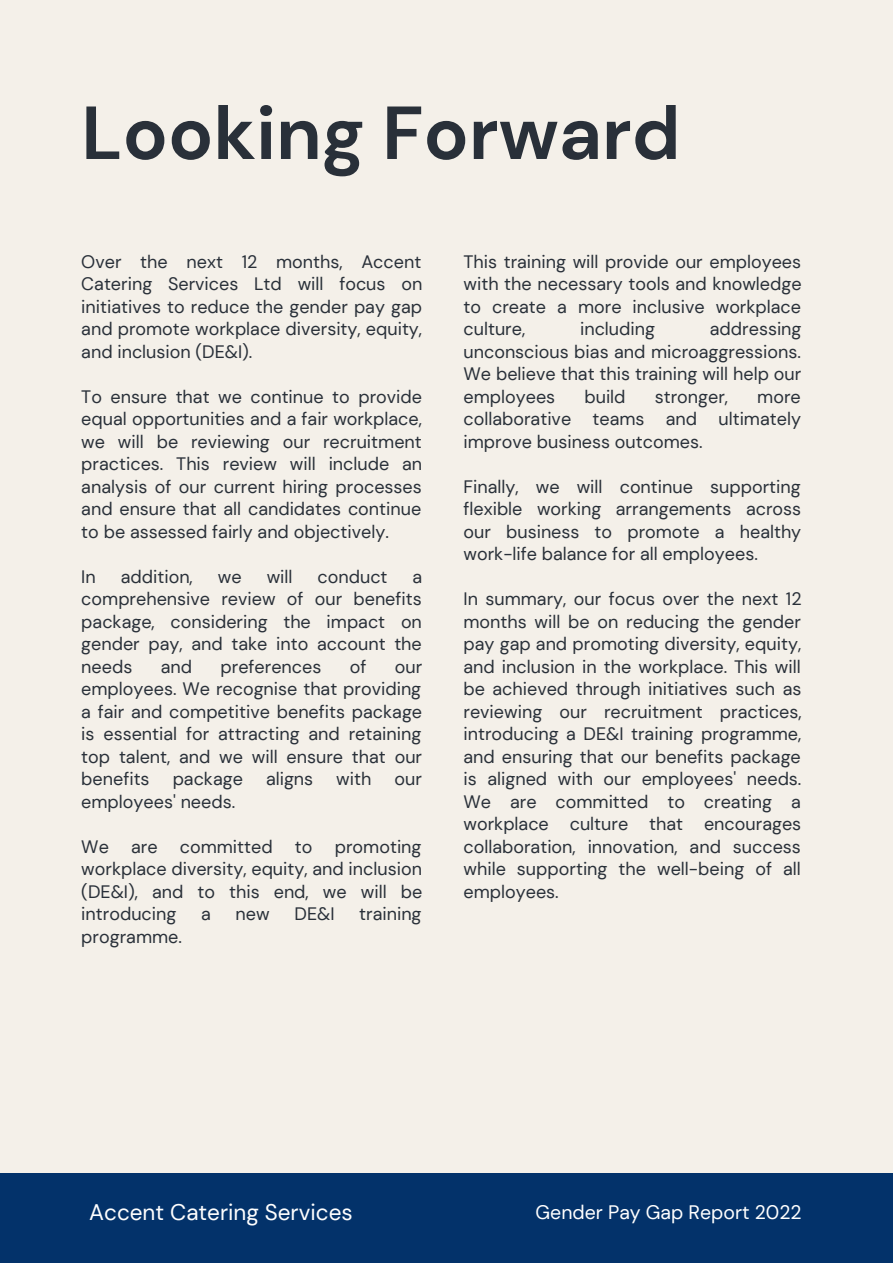
<style>
.page{position:relative;width:893px;height:1264px;background:#fff}
.page>*{position:absolute;margin:0;border:0;box-sizing:border-box;transform-origin:0 0}
.t1{font:700 75px "DM Sans";color:#293039}
.t2{font:22.5px "DM Sans";color:#fff}
.t3{font:19.5px "DM Sans";color:#fff}
.t4{font:18px/22.5px "DM Sans";color:#293039;text-align:justify}
</style>
<div class="page">
<div style="left:0;top:0;width:892px;height:1262px;background:#f4f0e9"></div>
<div style="left:0;top:1173px;width:892px;height:89px;background:#03326a"></div>
<h1 class="t1" style="left:81px;top:85px;width:600px">Looking Forward</h1>
<p class="t4" style="left:81px;top:250px;width:342px">Over the next 12 months, Accent Catering Services Ltd will focus on initiatives to reduce the gender pay gap and promote workplace diversity, equity, and inclusion (DE&amp;I).</p>
<p class="t4" style="left:81px;top:385px;width:342px">To ensure that we continue to provide equal opportunities and a fair workplace, we will be reviewing our recruitment practices. This review will include an analysis of our current hiring processes and ensure that all candidates continue to be assessed fairly and objectively.</p>
<p class="t4" style="left:81px;top:565px;width:16px">In</p>
<p class="t4" style="left:121px;top:565px;width:74px">addition,</p>
<p class="t4" style="left:218px;top:565px;width:25px">we</p>
<p class="t4" style="left:267px;top:565px;width:27px">will</p>
<p class="t4" style="left:317px;top:565px;width:71px">conduct</p>
<p class="t4" style="left:81px;top:565px;width:342px;text-indent:331px">a comprehensive review of our benefits package, considering the impact on gender pay, and take into account the needs</p>
<p class="t4" style="left:161px;top:655px;width:33px">and</p>
<p class="t4" style="left:220px;top:655px;width:102px">preferences</p>
<p class="t4" style="left:350px;top:655px;width:18px">of</p>
<p class="t4" style="left:81px;top:655px;width:342px;text-indent:313px">our employees. We recognise that providing a fair and competitive benefits package is essential for attracting and retaining top talent, and we will ensure that our benefits</p>
<p class="t4" style="left:173px;top:767px;width:72px">package</p>
<p class="t4" style="left:266px;top:767px;width:49px">aligns</p>
<p class="t4" style="left:336px;top:767px;width:37px">with</p>
<p class="t4" style="left:394px;top:767px;width:29px">our</p>
<p class="t4" style="left:81px;top:790px;width:155px">employees' needs.</p>
<p class="t4" style="left:81px;top:835px;width:342px">We are committed to promoting workplace diversity, equity, and inclusion (DE&amp;I), and to this end, we will be introducing</p>
<p class="t4" style="left:201px;top:902px;width:11px">a</p>
<p class="t4" style="left:236px;top:902px;width:36px">new</p>
<p class="t4" style="left:294px;top:902px;width:41px">DE&amp;I</p>
<p class="t4" style="left:359px;top:902px;width:64px">training</p>
<p class="t4" style="left:81px;top:925px;width:102px">programme.</p>
<p class="t4" style="left:463px;top:250px;width:339px">This training will provide our employees with the necessary tools and knowledge to create a more inclusive workplace culture,</p>
<p class="t4" style="left:463px;top:318px;width:339px;text-indent:246px">addressing unconscious bias and microaggressions.<br>We believe that this training will help our employees</p>
<p class="t4" style="left:580px;top:318px;width:76px">including</p>
<p class="t4" style="left:584px;top:385px;width:43px">build</p>
<p class="t4" style="left:654px;top:385px;width:75px">stronger,</p>
<p class="t4" style="left:463px;top:385px;width:339px;text-indent:294px">more collaborative teams and ultimately improve business outcomes.</p>
<p class="t4" style="left:463px;top:475px;width:339px">Finally, we will continue supporting flexible working arrangements across our business to promote a healthy work-life balance for all employees.</p>
<p class="t4" style="left:463px;top:587px;width:339px">In summary, our focus over the next 12 months will be on reducing the gender pay gap and promoting diversity, equity, and inclusion in the workplace. This will be achieved through initiatives such as reviewing our recruitment practices, introducing a DE&amp;I training programme, and ensuring that our benefits package is aligned with our employees' needs.<br>We are committed to creating a workplace culture that encourages collaboration, innovation, and success while supporting the well-being of all employees.</p>
<p class="t2" style="left:89px;top:1197px;width:265px">Accent Catering Services</p>
<p class="t3" style="left:535px;top:1199px;width:268px">Gender Pay Gap Report 2022</p>
</div>
